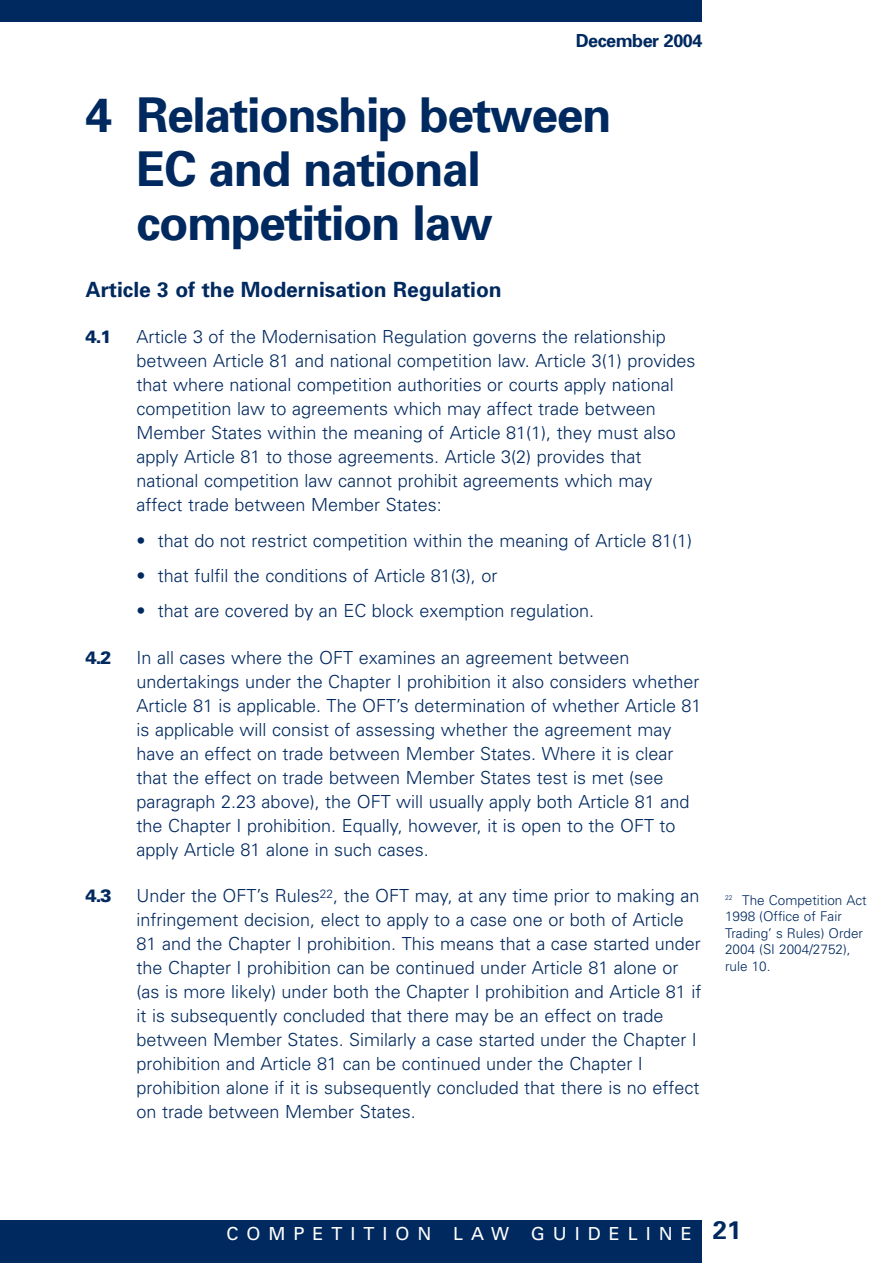
<style>
.page{position:relative;width:893px;height:1263px;background:#fff}
.page>*{position:absolute;margin:0;border:0;box-sizing:border-box;transform-origin:0 0}
.t1{font:700 48px/54px "Univers";letter-spacing:-.03em;color:#00295f}
.t2{font:700 21px "Univers";color:#00295f}
.t3{font:300 18px/24px "Univers";color:#00295f}
.t4{font:18px "Univers";letter-spacing:.445em;color:#fff}
.t5{font:700 18px "Univers";letter-spacing:-.03em;color:#00295f}
.t6{font:900 18px "Univers";color:#00295f;scale:.95 1}
.t7{font:300 13.5px/16.5px "Univers";color:#00295f}
.s1{font-weight:700;font-size:25.5px;color:#00295f}
</style>
<div class="page">
<div style="left:0;top:1220px;width:702px;height:43px;background:#00295f"></div>
<div style="left:0;top:0;width:702px;height:21px;background:#00295f"></div>
<p class="t5" style="left:575px;top:34px;width:128px">December 2004</p>
<h1 class="t1" style="left:136px;top:93px;width:476px;text-indent:-51px">4 Relationship between<br>EC and national competition law</h1>
<p class="t2" style="left:85px;top:282px;width:417px">Article 3 of the Modernisation Regulation</p>
<p class="t6" style="left:85px;top:330px;width:29px">4.1</p>
<p class="t3" style="left:136px;top:327px;width:560px">Article 3 of the Modernisation Regulation governs the relationship between Article 81 and national competition law. Article 3(1) provides that where national competition authorities or courts apply national competition law to agreements which may affect trade between Member States within the meaning of Article 81(1), they must also apply Article 81 to those agreements. Article 3(2) provides that national competition law cannot prohibit agreements which may affect trade between Member States:</p>
<p class="t3" style="left:136px;top:530px;width:557px">• that do not restrict competition within the meaning of Article 81(1)</p>
<p class="t3" style="left:136px;top:565px;width:362px">• that fulfil the conditions of Article 81(3), or</p>
<p class="t3" style="left:136px;top:600px;width:459px">• that are covered by an EC block exemption regulation.</p>
<p class="t6" style="left:85px;top:651px;width:29px">4.2</p>
<p class="t3" style="left:136px;top:647px;width:566px">In all cases where the OFT examines an agreement between undertakings under the Chapter I prohibition it also considers whether Article 81 is applicable. The OFT’s determination of whether Article 81 is applicable will consist of assessing whether the agreement may have an effect on trade between Member States. Where it is clear that the effect on trade between Member States test is met (see paragraph 2.23 above), the OFT will usually apply both Article 81 and the Chapter I prohibition. Equally, however, it is open to the OFT to apply Article 81 alone in such cases.</p>
<p class="t6" style="left:85px;top:889px;width:29px">4.3</p>
<p class="t3" style="left:136px;top:885px;width:566px">Under the OFT’s Rules<sup>22</sup>, the OFT may, at any time prior to making an infringement decision, elect to apply to a case one or both of Article 81 and the Chapter I prohibition. This means that a case started under the Chapter I prohibition can be continued under Article 81 alone or (as is more likely) under both the Chapter I prohibition and Article 81 if it is subsequently concluded that there may be an effect on trade between Member States. Similarly a case started under the Chapter I prohibition and Article 81 can be continued under the Chapter I prohibition alone if it is subsequently concluded that there is no effect on trade between Member States.</p>
<p class="t7" style="left:725px;top:893px;width:143px"><sup>22</sup> The Competition Act<br>1998 (Office of Fair<br>Trading’ s Rules) Order<br>2004 (SI 2004/2752), rule 10.</p>
<p class="t4" style="left:226px;top:1227px;width:516px">COMPETITION LAW GUIDELINE <span class="s1">21</span></p>
</div>
